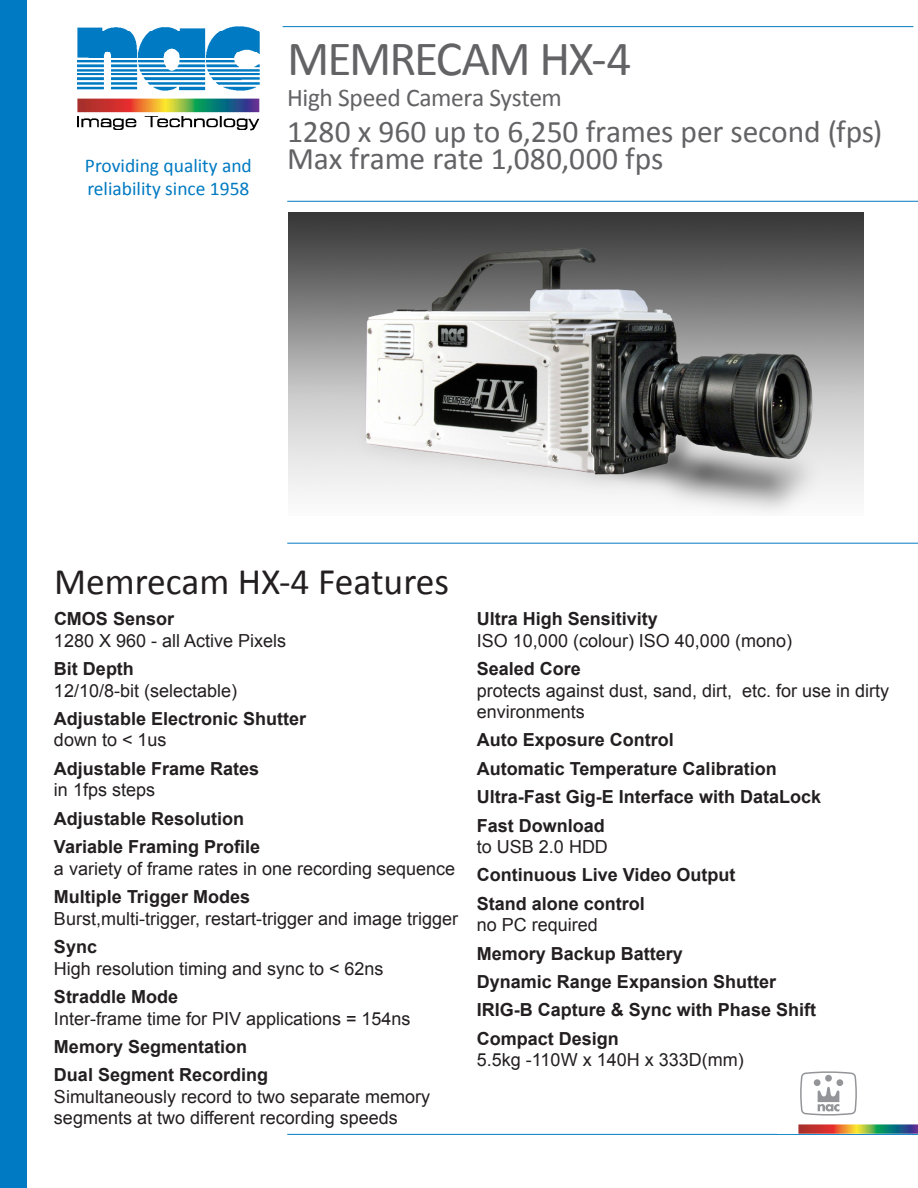
<style>
.page{position:relative;width:918px;height:1188px;background:#fff}
.page>*{position:absolute;margin:0;border:0;box-sizing:border-box;transform-origin:0 0}
.t1{font:49.5px "Calibri";letter-spacing:-.04em;color:#636366}
.t2{font:37.5px "Calibri";color:#231f20}
.Product_Head_Stateme{font:31.5px "Calibri";letter-spacing:-.005em;color:#636366}
.t3{font:25.5px "Calibri";letter-spacing:-.015em;color:#636366}
.t4{font:19.5px "Calibri";color:#007ac2}
.t5{font:18px/21.6px "Arial";color:#231f20}
.t6{font:700 18px "Arial";color:#231f20}
.s1{font-weight:700}
</style>
<div class="page">
<hr style="left:287px;top:1134px;width:631px;height:1px;background:#007ac2">
<hr style="left:287px;top:201px;width:631px;height:1px;background:#007ac2">
<hr style="left:287px;top:543px;width:631px;height:1px;background:#007ac2">
<div style="left:0;top:0;width:27px;height:1188px;background:#007ac2"></div>
<img style="left:798px;top:1124px;width:120px;height:10px">
<svg style="left:801px;top:1071px;width:56px;height:45px"></svg>
<hr style="left:283px;top:26px;width:630px;height:1px;background:#007ac2">
<img style="left:77px;top:26px;width:183px;height:105px">
<img style="left:288px;top:213px;width:576px;height:299px">
<p class="t1" style="left:287px;top:27px;width:346px">MEMRECAM HX-4</p>
<p class="t3" style="left:287px;top:81px;width:276px">High Speed Camera System</p>
<p class="Product_Head_Stateme" style="left:287px;top:112px;width:597px">1280 x 960 up to 6,250 frames per second (fps)</p>
<p class="t4" style="left:85px;top:153px;width:168px">Providing quality and</p>
<p class="Product_Head_Stateme" style="left:287px;top:139px;width:378px">Max frame rate 1,080,000 fps</p>
<p class="t4" style="left:87px;top:177px;width:164px">reliability since 1958</p>
<p class="t2" style="left:54px;top:558px;width:397px">Memrecam HX-4 Features</p>
<p class="t6" style="left:54px;top:607px;width:122px">CMOS Sensor</p>
<p class="t5" style="left:54px;top:630px;width:234px">1280 X 960 - all Active Pixels</p>
<p class="t6" style="left:54px;top:657px;width:81px">Bit Depth</p>
<p class="t5" style="left:54px;top:680px;width:185px">12/10/8-bit (selectable)</p>
<p class="t6" style="left:54px;top:707px;width:254px">Adjustable Electronic Shutter</p>
<p class="t5" style="left:54px;top:730px;width:114px">down to &lt; 1us</p>
<p class="t6" style="left:54px;top:757px;width:207px">Adjustable Frame Rates</p>
<p class="t5" style="left:54px;top:780px;width:103px">in 1fps steps</p>
<p class="t6" style="left:54px;top:806px;width:192px">Adjustable Resolution</p>
<p class="t6" style="left:54px;top:835px;width:208px">Variable Framing Profile</p>
<p class="t5" style="left:54px;top:858px;width:403px">a variety of frame rates in one recording sequence</p>
<p class="t6" style="left:54px;top:885px;width:198px">Multiple Trigger Modes</p>
<p class="t5" style="left:54px;top:908px;width:406px">Burst,multi-trigger, restart-trigger and image trigger</p>
<p class="t6" style="left:54px;top:935px;width:45px">Sync</p>
<p class="t5" style="left:54px;top:958px;width:331px">High resolution timing and sync to &lt; 62ns</p>
<p class="t6" style="left:54px;top:985px;width:126px">Straddle Mode</p>
<p class="t5" style="left:54px;top:1008px;width:358px">Inter-frame time for PIV applications = 154ns</p>
<p class="t6" style="left:54px;top:1035px;width:195px">Memory Segmentation</p>
<p class="t6" style="left:54px;top:1063px;width:216px">Dual Segment Recording</p>
<p class="t5" style="left:54px;top:1086px;width:378px">Simultaneously record to two separate memory segments at two different recording speeds</p>
<p class="t5" style="left:477px;top:608px;width:317px"><span class="s1">Ultra High Sensitivity<br></span>ISO 10,000 (colour) ISO 40,000 (mono)</p>
<p class="t6" style="left:477px;top:657px;width:106px">Sealed Core</p>
<p class="t5" style="left:477px;top:680px;width:414px">protects against dust, sand, dirt, etc. for use in dirty environments</p>
<p class="t6" style="left:477px;top:728px;width:199px">Auto Exposure Control</p>
<p class="t6" style="left:477px;top:757px;width:301px">Automatic Temperature Calibration</p>
<p class="t6" style="left:477px;top:785px;width:346px">Ultra-Fast Gig-E Interface with DataLock</p>
<p class="t6" style="left:477px;top:813px;width:130px">Fast Download</p>
<p class="t5" style="left:477px;top:836px;width:133px">to USB 2.0 HDD</p>
<p class="t6" style="left:477px;top:863px;width:260px">Continuous Live Video Output</p>
<p class="t6" style="left:477px;top:892px;width:170px">Stand alone control</p>
<p class="t5" style="left:477px;top:915px;width:123px">no PC required</p>
<p class="t6" style="left:477px;top:941px;width:208px">Memory Backup Battery</p>
<p class="t6" style="left:477px;top:970px;width:301px">Dynamic Range Expansion Shutter</p>
<p class="t6" style="left:477px;top:998px;width:341px">IRIG-B Capture &amp; Sync with Phase Shift</p>
<p class="t6" style="left:477px;top:1027px;width:144px">Compact Design</p>
<p class="t5" style="left:477px;top:1050px;width:268px">5.5kg -110W x 140H x 333D(mm)</p>
</div>
